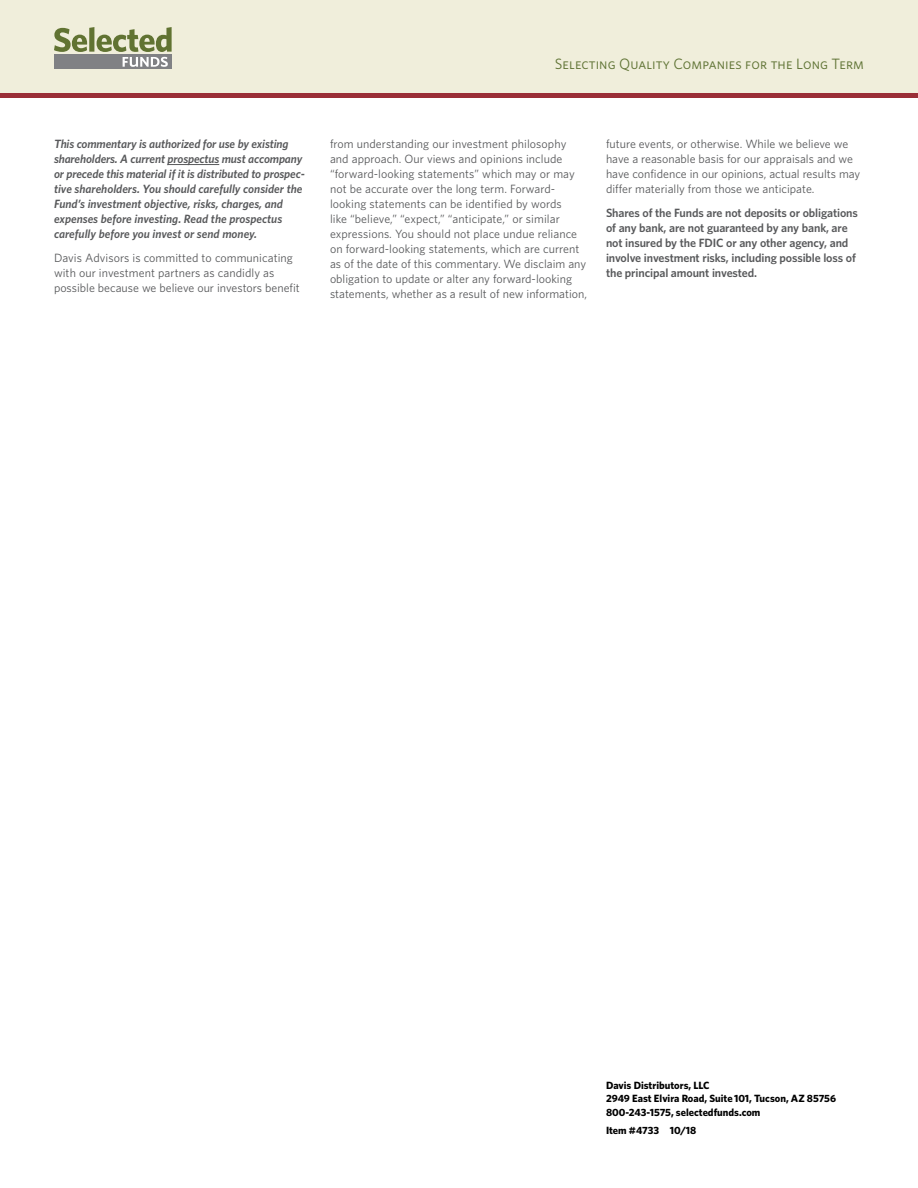
<style>
.page{position:relative;width:918px;height:1188px;background:#fff}
.page>*{position:absolute;margin:0;border:0;box-sizing:border-box;transform-origin:0 0}
.t1{font:15px "Whitney";letter-spacing:.005em;color:#5f7334}
.t2{font:12px/15px "Whitney";color:#58595b}
.t3{font:italic 600 12px/15px "Whitney";letter-spacing:-.01em;color:#58595b}
.t4{font:600 12px/15px "Whitney";letter-spacing:-.01em;color:#58595b}
.t5{font:700 10.5px/13.5px "Whitney";color:#000}
</style>
<div class="page">
<div style="left:0;top:0;width:918px;height:94px;background:#f0eedb"></div>
<hr style="left:0;top:94px;width:918px;height:4px;background:#9a2e37">
<div style="left:54px;top:55px;width:118px;height:14px;background:#808184"></div>
<svg style="left:54px;top:27px;width:118px;height:40px"></svg>
<hr style="left:168px;top:164px;width:51px;height:1px;background:#58595b">
<p class="t1" style="left:555px;top:54px;width:311px">Selecting Quality Companies for the Long Term</p>
<p class="t3" style="left:54px;top:136px;width:252px">This commentary is authorized for use by existing shareholders. A current prospectus must accompany or precede this material if it is distributed to prospec&shy;tive shareholders. You should carefully consider the Fund’s investment objective, risks, charges, and expenses before investing. Read the prospectus carefully before you invest or send money.</p>
<p class="t2" style="left:54px;top:250px;width:247px">Davis Advisors is committed to communicating with our investment partners as candidly as possible because we believe our investors benefit</p>
<p class="t2" style="left:330px;top:136px;width:259px">from understanding our investment philosophy and approach. Our views and opinions include “forward-looking statements” which may or may not be accurate over the long term. Forward&shy;looking statements can be identified by words<br>like “believe,” “expect,” “anticipate,” or similar expressions. You should not place undue reliance on forward-looking statements, which are current as of the date of this commentary. We disclaim any obligation to update or alter any forward-looking statements, whether as a result of new information,</p>
<p class="t2" style="left:606px;top:136px;width:256px">future events, or otherwise. While we believe we have a reasonable basis for our appraisals and we have confidence in our opinions, actual results may differ materially from those we anticipate.</p>
<p class="t4" style="left:606px;top:205px;width:253px">Shares of the Funds are not deposits or obligations of any bank, are not guaranteed by any bank, are not insured by the FDIC or any other agency, and involve investment risks, including possible loss of the principal amount invested.</p>
<p class="t5" style="left:606px;top:1078px;width:232px">Davis Distributors, LLC<br>2949 East Elvira Road, Suite 101, Tucson, AZ 85756<br>800-243-1575, selectedfunds.com</p>
<p class="t5" style="left:606px;top:1123px;width:92px">Item #4733 10/18</p>
</div>
